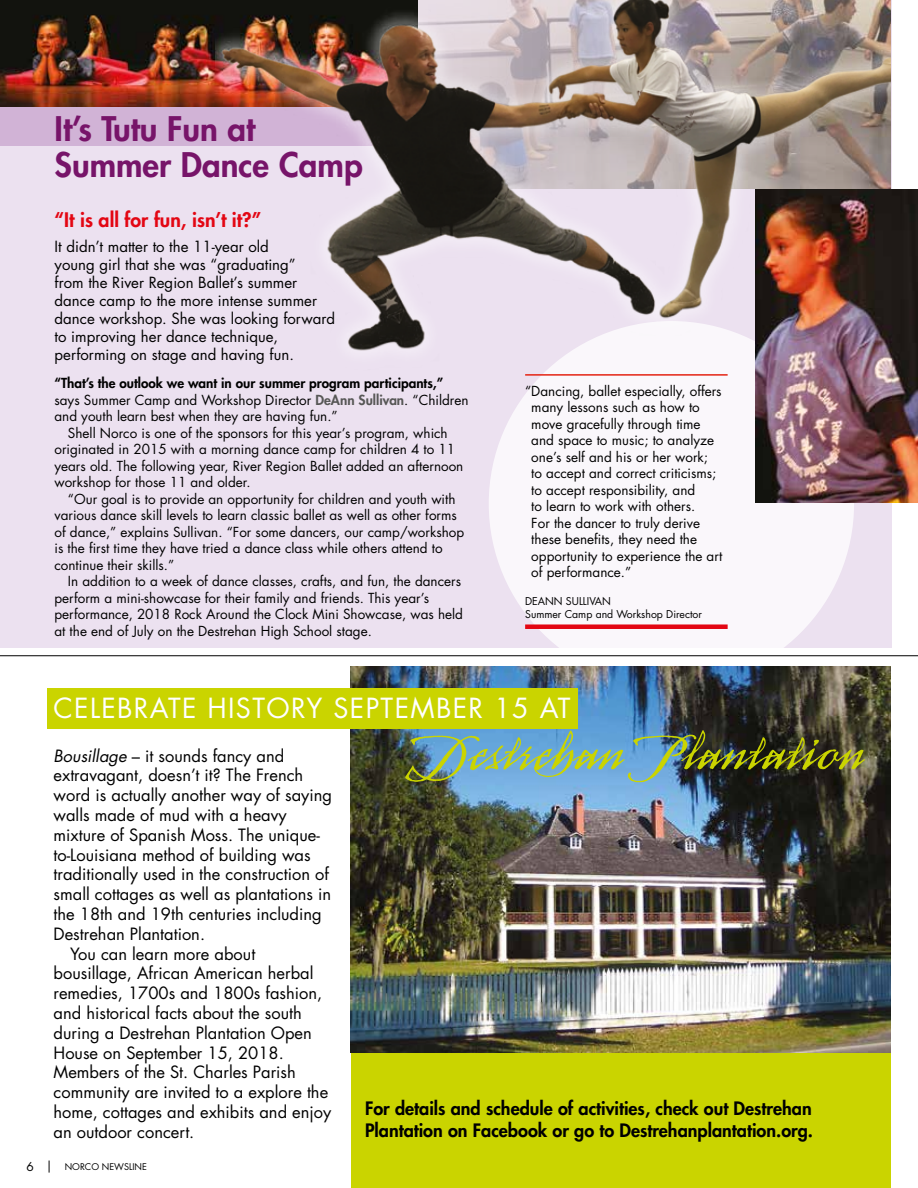
<style>
.page{position:relative;width:918px;height:1188px;background:#fff}
.page>*{position:absolute;margin:0;border:0;box-sizing:border-box;transform-origin:0 0}
.t1{font:72px "Arcana GMM Std Manuscript";color:#cad400}
.t2{font:800 33px/36px "Futura Std";color:#771469}
.t3{font:27px "Futura Std";letter-spacing:.05em;color:#fff}
.t4{font:800 19.5px "Futura Std";color:#e30613}
.t5{font:800 18px/21.6px "Futura Std";color:#000}
.t6{font:16.5px "Futura Std";color:#000}
.t7{font:15px/18px "Futura Std";color:#000}
.t8{font:13.5px/16.5px "Futura Std";color:#000}
.t9{font:800 13.5px "Futura Std";color:#000}
.t10{font:10.5px/12.6px "Futura Std";color:#000}
.t11{font:9px "Futura Std";color:#000}
.s1{font-weight:800;color:#575756}
.s2{font-style:italic}
.s3{font-size:12px}
</style>
<div class="page">
<div style="left:0;top:0;width:892px;height:648px;background:#ece1f0"></div>
<div style="left:0;top:0;width:417px;height:146px;background:#d1b3d6"></div>
<img style="left:0;top:0;width:216px;height:106px">
<img style="left:216px;top:0;width:675px;height:430px">
<div style="left:489px;top:321px;width:365px;height:365px;background:#faf7fb;border-radius:50%"></div>
<hr style="left:525px;top:374px;width:203px;height:2px;background:#e42313">
<div style="left:525px;top:624px;width:203px;height:5px;background:#e30613"></div>
<img style="left:756px;top:189px;width:162px;height:313px">
<div style="left:351px;top:1053px;width:540px;height:135px;background:#cad400"></div>
<img style="left:351px;top:666px;width:540px;height:387px">
<div style="left:47px;top:689px;width:530px;height:40px;background:#cad400"></div>
<hr style="left:0;top:655px;width:918px;height:1px;background:#000">
<h2 class="t2" style="left:55px;top:110px;width:310px">It’s Tutu Fun at<br>Summer Dance Camp</h2>
<h3 class="t4" style="left:55px;top:208px;width:208px">“It is all for fun, isn’t it?”</h3>
<p class="t7" style="left:55px;top:238px;width:282px">It didn’t matter to the 11-year old<br>young girl that she was “graduating”<br>from the River Region Ballet’s summer dance camp to the more intense summer dance workshop. She was looking forward to improving her dance technique, performing on stage and having fun.</p>
<p class="t9" style="left:54px;top:375px;width:390px">“That’s the outlook we want in our summer program participants,”</p>
<p class="t8" style="left:54px;top:392px;width:416px">says Summer Camp and Workshop Director <span class="s1">DeAnn Sullivan</span>. “Children</p>
<p class="t8" style="left:54px;top:408px;width:285px">and youth learn best when they are having fun.”</p>
<p class="t8" style="left:68px;top:425px;width:381px">Shell Norco is one of the sponsors for this year’s program, which</p>
<p class="t8" style="left:54px;top:441px;width:402px">originated in 2015 with a morning dance camp for children 4 to 11</p>
<p class="t8" style="left:54px;top:458px;width:410px">years old. The following year, River Region Ballet added an afternoon</p>
<p class="t8" style="left:54px;top:474px;width:198px">workshop for those 11 and older.</p>
<p class="t8" style="left:68px;top:491px;width:389px">“Our goal is to provide an opportunity for children and youth with</p>
<p class="t8" style="left:54px;top:507px;width:404px">various dance skill levels to learn classic ballet as well as other forms</p>
<p class="t8" style="left:54px;top:524px;width:411px">of dance,” explains Sullivan. “For some dancers, our camp/workshop</p>
<p class="t8" style="left:54px;top:540px;width:390px">is the first time they have tried a dance class while others attend to</p>
<p class="t8" style="left:54px;top:557px;width:121px">continue their skills.”</p>
<p class="t8" style="left:68px;top:573px;width:395px">In addition to a week of dance classes, crafts, and fun, the dancers</p>
<p class="t8" style="left:54px;top:590px;width:376px">perform a mini-showcase for their family and friends. This year’s</p>
<p class="t8" style="left:54px;top:606px;width:410px">performance, 2018 Rock Around the Clock Mini Showcase, was held</p>
<p class="t8" style="left:54px;top:623px;width:319px">at the end of July on the Destrehan High School stage.</p>
<p class="t8" style="left:531px;top:383px;width:193px;text-indent:-6px">“Dancing, ballet especially, offers many lessons such as how to move gracefully through time and space to music; to analyze one’s self and his or her work;<br>to accept and correct criticisms; to accept responsibility, and<br>to learn to work with others.<br>For the dancer to truly derive these benefits, they need the opportunity to experience the art of performance.”</p>
<p class="t10" style="left:525px;top:595px;width:178px">DEANN SULLIVAN<br>Summer Camp and Workshop Director</p>
<h3 class="t3" style="left:54px;top:690px;width:518px">CELEBRATE HISTORY SEPTEMBER 15 AT</h3>
<p class="t6" style="left:54px;top:745px;width:232px"><span class="s2">Bousillage</span> – it sounds fancy and</p>
<p class="t6" style="left:54px;top:765px;width:251px">extravagant, doesn’t it? The French</p>
<p class="t6" style="left:54px;top:785px;width:280px">word is actually another way of saying</p>
<p class="t6" style="left:54px;top:804px;width:235px">walls made of mud with a heavy</p>
<p class="t6" style="left:54px;top:824px;width:268px">mixture of Spanish Moss. The unique-</p>
<p class="t6" style="left:54px;top:844px;width:259px">to-Louisiana method of building was</p>
<p class="t6" style="left:54px;top:864px;width:277px">traditionally used in the construction of</p>
<p class="t6" style="left:54px;top:884px;width:279px">small cottages as well as plantations in</p>
<p class="t6" style="left:54px;top:903px;width:270px">the 18th and 19th centuries including</p>
<p class="t6" style="left:54px;top:923px;width:153px">Destrehan Plantation.</p>
<p class="t6" style="left:70px;top:943px;width:187px">You can learn more about</p>
<p class="t6" style="left:54px;top:963px;width:261px">bousillage, African American herbal</p>
<p class="t6" style="left:54px;top:983px;width:270px">remedies, 1700s and 1800s fashion,</p>
<p class="t6" style="left:54px;top:1002px;width:250px">and historical facts about the south</p>
<p class="t6" style="left:54px;top:1022px;width:260px">during a Destrehan Plantation Open</p>
<p class="t6" style="left:54px;top:1042px;width:232px">House on September 15, 2018.</p>
<p class="t6" style="left:54px;top:1062px;width:244px">Members of the St. Charles Parish</p>
<p class="t6" style="left:54px;top:1082px;width:276px">community are invited to a explore the</p>
<p class="t6" style="left:54px;top:1101px;width:279px">home, cottages and exhibits and enjoy</p>
<p class="t6" style="left:54px;top:1121px;width:142px">an outdoor concert.</p>
<p class="t11" style="left:27px;top:1161px;width:122px"><span class="s3">6 |</span> NORCO NEWSLINE</p>
<h1 class="t1" style="left:413px;top:718px;width:452px">Destrehan Plantation</h1>
<h3 class="t5" style="left:365px;top:1098px;width:450px">For details and schedule of activities, check out Destrehan<br>Plantation on Facebook or go to Destrehanplantation.org.</h3>
</div>
